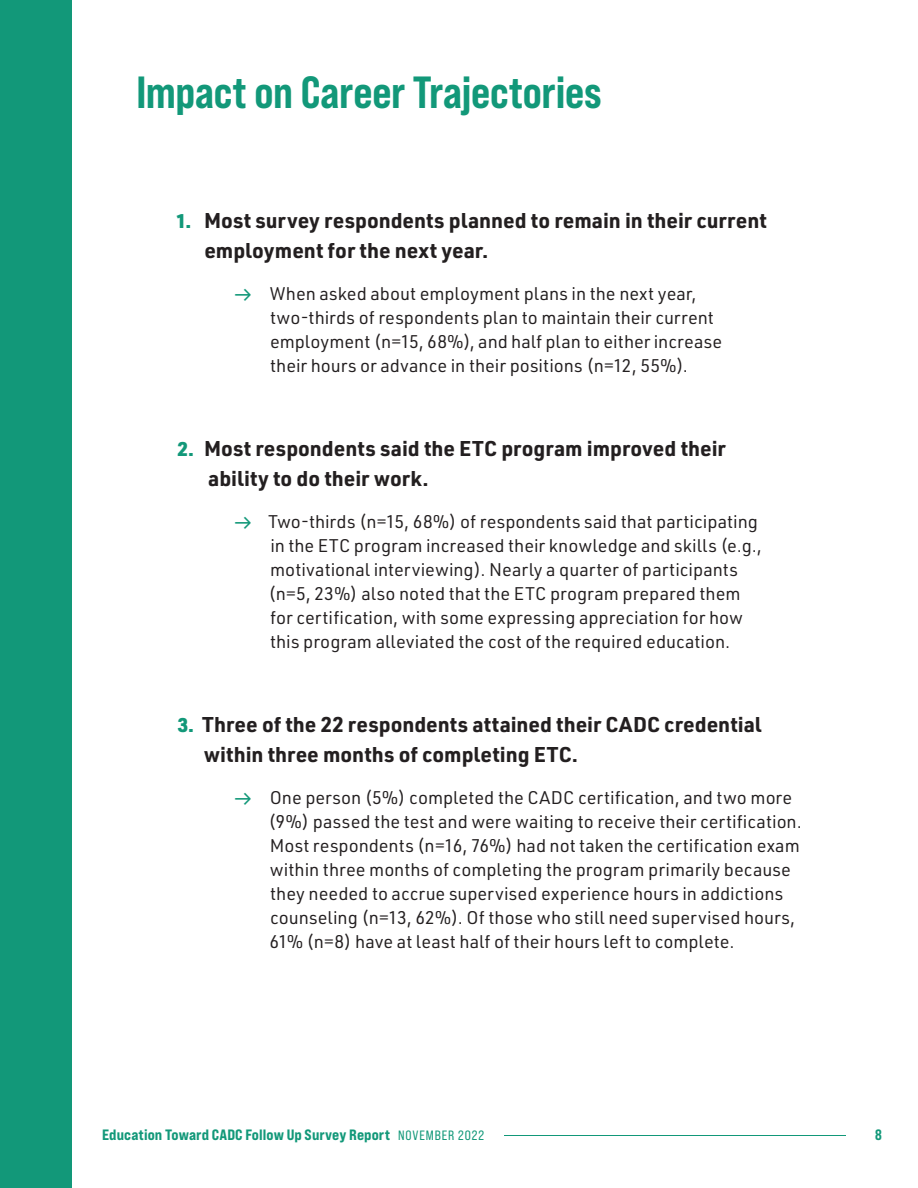
<style>
.page{position:relative;width:918px;height:1188px;background:#fff}
.page>*{position:absolute;margin:0;border:0;box-sizing:border-box;transform-origin:0 0}
.t1{font:45px "Bebas Neue Pro Sm E Eb";letter-spacing:-.005em;color:#129879}
.t2{font:700 21px/30px "URWDIN";color:#231f20}
.t3{font:18px/24px "URWDIN";color:#231f20}
.t4{font:15px "Bebas Neue Pro Exp Eb";letter-spacing:.005em;color:#129879}
.t5{font:15px "Bebas Neue Pro Sm E Eb";color:#129879}
.s1{font-weight:900;font-size:19.5px;color:#129879}
.s2{font-size:22.5px;color:#129879}
.s3{font-family:"Bebas Neue Pro Sm E Rg";font-size:13.5px}
</style>
<div class="page">
<div style="left:0;top:0;width:72px;height:1188px;background:#129879"></div>
<hr style="left:504px;top:1135px;width:342px;height:1px;background:#129879">
<h3 class="t1" style="left:136px;top:65px;width:467px">Impact on Career Trajectories</h3>
<p class="t2" style="left:204px;top:205px;width:564px;text-indent:-28px"><span class="s1">1.</span> Most survey respondents planned to remain in their current employment for the next year.</p>
<p class="t3" style="left:270px;top:281px;width:454px;text-indent:-36px"><span class="s2">→</span> When asked about employment plans in the next year, two-thirds of respondents plan to maintain their current employment (n=15, 68%), and half plan to either increase their hours or advance in their positions (n=12, 55%).</p>
<p class="t2" style="left:208px;top:433px;width:519px;text-indent:-31px"><span class="s1">2.</span> Most respondents said the ETC program improved their ability to do their work.</p>
<p class="t3" style="left:268px;top:509px;width:495px;text-indent:-35px"><span class="s2">→</span> Two-thirds (n=15, 68%) of respondents said that participating in the ETC program increased their knowledge and skills (e.g., motivational interviewing). Nearly a quarter of participants (n=5, 23%) also noted that the ETC program prepared them for certification, with some expressing appreciation for how this program alleviated the cost of the required education.</p>
<p class="t2" style="left:204px;top:709px;width:559px;text-indent:-26px"><span class="s1">3.</span> Three of the 22 respondents attained their CADC credential within three months of completing ETC.</p>
<p class="t3" style="left:268px;top:785px;width:535px;text-indent:-35px"><span class="s2">→</span> One person (5%) completed the CADC certification, and two more (9%) passed the test and were waiting to receive their certification.<br>Most respondents (n=16, 76%) had not taken the certification exam within three months of completing the program primarily because they needed to accrue supervised experience hours in addictions counseling (n=13, 62%). Of those who still need supervised hours, 61% (n=8) have at least half of their hours left to complete.</p>
<p class="t4" style="left:102px;top:1125px;width:384px">Education Toward CADC Follow Up Survey Report <span class="s3">NOVEMBER 2022</span></p>
<p class="t5" style="left:875px;top:1126px;width:8px">8</p>
</div>
